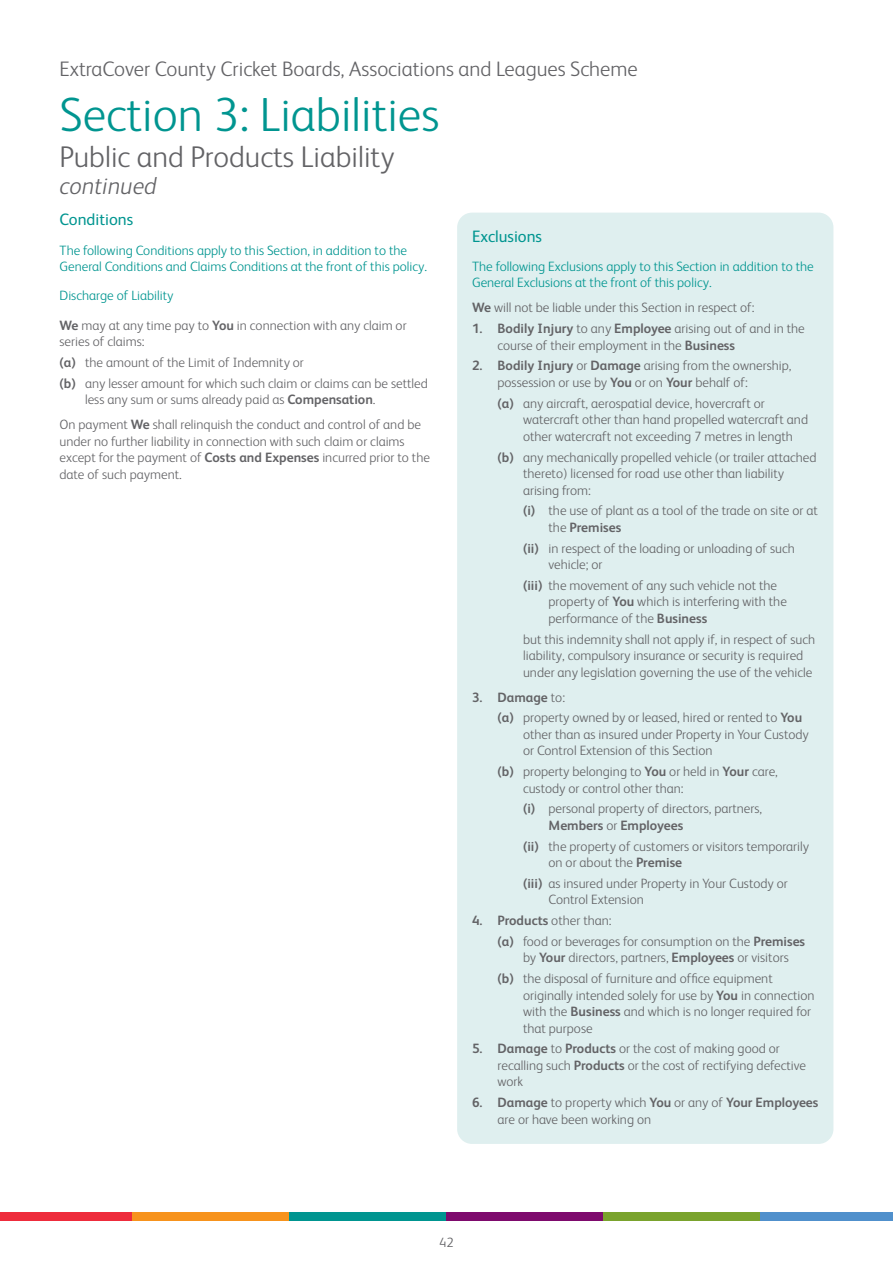
<style>
.page{position:relative;width:893px;height:1263px;background:#fff}
.page>*{position:absolute;margin:0;border:0;box-sizing:border-box;transform-origin:0 0}
.A4_Page_Title_NO_TOC{font:300 48px "FS Albert";color:#009590}
.A4_Page_Subtitle_NO{font:300 30px "FS Albert";color:#636366}
.A4_Page_continued{font:italic 300 24px "FS Albert";color:#636366}
.t1{font:300 21px "FS Albert";color:#636366}
.Title_11pt_Colour{font:16.5px "FS Albert";color:#009590}
.Body_indented_12mm{font:300 13.5px/16.5px "FS Albert";color:#636366}
.Body_Colour{font:300 13.5px/16.5px "FS Albert";color:#009590}
.t2{font:700 13.5px "FS Albert";color:#636366}
.Subtitle_9pt_Colour{font:300 13.5px "FS Albert";color:#009590}
.s1{font-weight:700}
.s2{font-weight:300}
</style>
<div class="page">
<div style="left:0;top:1212px;width:132px;height:8px;background:#ee2c3c"></div>
<div style="left:132px;top:1212px;width:157px;height:8px;background:#f7931d"></div>
<div style="left:289px;top:1212px;width:157px;height:8px;background:#009590"></div>
<div style="left:446px;top:1212px;width:157px;height:8px;background:#7e0a6d"></div>
<div style="left:603px;top:1212px;width:157px;height:8px;background:#7aa32d"></div>
<div style="left:760px;top:1212px;width:133px;height:8px;background:#5090cc"></div>
<div style="left:457px;top:213px;width:376px;height:931px;background:#dfefef;border-radius:15px"></div>
<h3 class="t1" style="left:60px;top:55px;width:580px">ExtraCover County Cricket Boards, Associations and Leagues Scheme</h3>
<p class="A4_Page_Title_NO_TOC" style="left:60px;top:83px;width:381px">Section 3: Liabilities</p>
<p class="A4_Page_Subtitle_NO" style="left:60px;top:137px;width:336px">Public and Products Liability</p>
<p class="A4_Page_continued" style="left:60px;top:169px;width:99px">continued</p>
<p class="Title_11pt_Colour" style="left:60px;top:209px;width:75px">Conditions</p>
<p class="Body_Colour" style="left:60px;top:241px;width:369px">The following Conditions apply to this Section, in addition to the<br>General Conditions and Claims Conditions at the front of this policy.</p>
<p class="Subtitle_9pt_Colour" style="left:60px;top:287px;width:116px">Discharge of Liability</p>
<p class="Body_indented_12mm" style="left:60px;top:316px;width:349px"><span class="s1">We</span> may at any time pay to <span class="s1">You</span> in connection with any claim or series of claims:</p>
<p class="Body_indented_12mm" style="left:60px;top:353px;width:246px"><span class="s1">(a)</span> the amount of the Limit of Indemnity or</p>
<p class="Body_indented_12mm" style="left:85px;top:374px;width:344px;text-indent:-26px"><span class="s1">(b)</span> any lesser amount for which such claim or claims can be settled less any sum or sums already paid as <span class="s1">Compensation</span>.</p>
<p class="Body_indented_12mm" style="left:60px;top:416px;width:372px">On payment <span class="s1">We</span> shall relinquish the conduct and control of and be under no further liability in connection with such claim or claims except for the payment of <span class="s1">Costs and Expenses</span> incurred prior to the date of such payment.</p>
<p class="Title_11pt_Colour" style="left:472px;top:225px;width:72px">Exclusions</p>
<p class="Body_Colour" style="left:472px;top:257px;width:343px">The following Exclusions apply to this Section in addition to the<br>General Exclusions at the front of this policy.</p>
<p class="Body_indented_12mm" style="left:472px;top:299px;width:284px"><span class="s1">We</span> will not be liable under this Section in respect of:</p>
<p class="Body_indented_12mm" style="left:497px;top:320px;width:309px;text-indent:-26px"><span class="s1">1. Bodily Injury</span> to any <span class="s1">Employee</span> arising out of and in the course of their employment in the <span class="s1">Business</span></p>
<p class="Body_indented_12mm" style="left:497px;top:357px;width:295px;text-indent:-26px"><span class="s1">2. Bodily Injury</span> or <span class="s1">Damage</span> arising from the ownership, possession or use by <span class="s1">You</span> or on <span class="s1">Your</span> behalf of:</p>
<p class="Body_indented_12mm" style="left:523px;top:394px;width:287px;text-indent:-26px"><span class="s1">(a)</span> any aircraft, aerospatial device, hovercraft or watercraft other than hand propelled watercraft and other watercraft not exceeding 7 metres in length</p>
<p class="Body_indented_12mm" style="left:523px;top:448px;width:295px;text-indent:-26px"><span class="s1">(b)</span> any mechanically propelled vehicle (or trailer attached thereto) licensed for road use other than liability arising from:</p>
<p class="Body_indented_12mm" style="left:549px;top:502px;width:271px;text-indent:-26px"><span class="s1">(i)</span> the use of plant as a tool of the trade on site or at the <span class="s1">Premises</span></p>
<p class="Body_indented_12mm" style="left:549px;top:539px;width:248px;text-indent:-26px"><span class="s1">(ii)</span> in respect of the loading or unloading of such vehicle; or</p>
<p class="Body_indented_12mm" style="left:549px;top:576px;width:240px;text-indent:-26px"><span class="s1">(iii)</span> the movement of any such vehicle not the property of <span class="s1">You</span> which is interfering with the performance of the <span class="s1">Business</span></p>
<p class="Body_indented_12mm" style="left:523px;top:630px;width:294px">but this indemnity shall not apply if, in respect of such liability, compulsory insurance or security is required under any legislation governing the use of the vehicle</p>
<p class="t2" style="left:472px;top:688px;width:95px">3. Damage <span class="s2">to:</span></p>
<p class="Body_indented_12mm" style="left:523px;top:709px;width:287px;text-indent:-26px"><span class="s1">(a)</span> property owned by or leased, hired or rented to <span class="s1">You </span>other than as insured under Property in Your Custody or Control Extension of this Section</p>
<p class="Body_indented_12mm" style="left:523px;top:762px;width:256px;text-indent:-26px"><span class="s1">(b)</span> property belonging to <span class="s1">You</span> or held in <span class="s1">Your</span> care, custody or control other than:</p>
<p class="Body_indented_12mm" style="left:549px;top:800px;width:215px;text-indent:-26px"><span class="s1">(i)</span> personal property of directors, partners,<br><span class="s1">Members</span> or <span class="s1">Employees</span></p>
<p class="Body_indented_12mm" style="left:549px;top:837px;width:262px;text-indent:-26px"><span class="s1">(ii)</span> the property of customers or visitors temporarily on or about the <span class="s1">Premise</span></p>
<p class="Body_indented_12mm" style="left:549px;top:874px;width:241px;text-indent:-26px"><span class="s1">(iii)</span> as insured under Property in Your Custody or<br>Control Extension</p>
<p class="t2" style="left:472px;top:911px;width:141px">4. Products <span class="s2">other than:</span></p>
<p class="Body_indented_12mm" style="left:523px;top:932px;width:284px;text-indent:-26px"><span class="s1">(a)</span> food or beverages for consumption on the <span class="s1">Premises </span>by <span class="s1">Your</span> directors, partners, <span class="s1">Employees</span> or visitors</p>
<p class="Body_indented_12mm" style="left:523px;top:969px;width:293px;text-indent:-26px"><span class="s1">(b)</span> the disposal of furniture and office equipment originally intended solely for use by <span class="s1">You</span> in connection with the <span class="s1">Business</span> and which is no longer required for that purpose</p>
<p class="Body_indented_12mm" style="left:497px;top:1040px;width:310px;text-indent:-26px"><span class="s1">5. Damage</span> to <span class="s1">Products</span> or the cost of making good or recalling such <span class="s1">Products</span> or the cost of rectifying defective work</p>
<p class="Body_indented_12mm" style="left:497px;top:1093px;width:322px;text-indent:-26px"><span class="s1">6. Damage</span> to property which <span class="s1">You</span> or any of <span class="s1">Your Employees </span>are or have been working on</p>
<p class="Body_indented_12mm" style="left:439px;top:1233px;width:16px">42</p>
</div>
